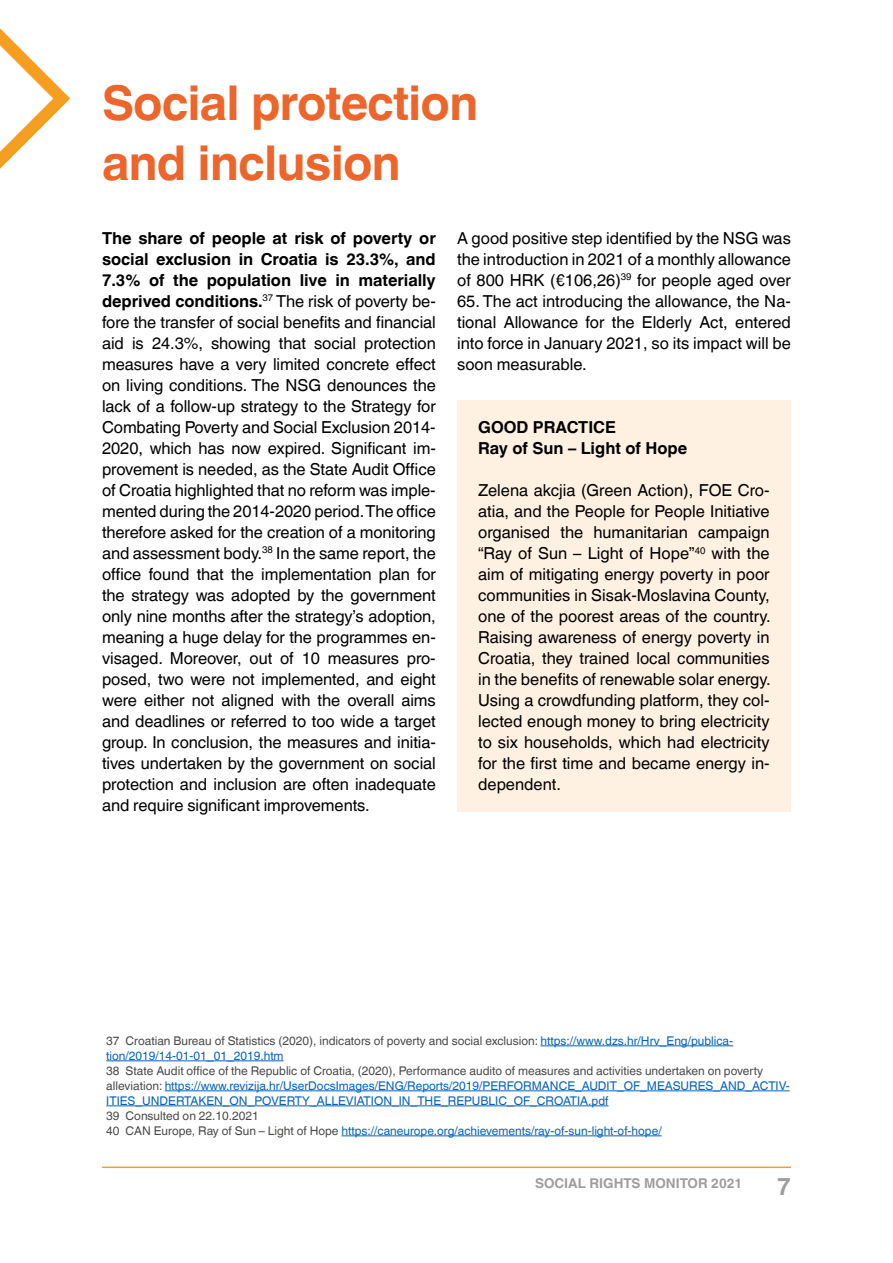
<style>
.page{position:relative;width:893px;height:1263px;background:#fff}
.page>*{position:absolute;margin:0;border:0;box-sizing:border-box;transform-origin:0 0}
.t1{font:700 48px/60px "Helvetica World";letter-spacing:-.02em;color:#ec652b}
.t2{font:700 24px "Helvetica World";color:#9d9d9c}
.t3{font:16.5px/21px "Helvetica World";color:#000;text-align:justify}
.t4{font:700 16.5px/21px "Helvetica World";color:#000}
.t5{font:700 13.5px "Helvetica World";color:#9d9d9c}
.t6{font:12px/15px "Helvetica World";color:#0563c1}
.t7{font:12px/15px "Helvetica World";color:#4a4a49}
.s1{font-weight:700}
.s2{color:#0563c1}
.s3{color:#4a4a49}
</style>
<div class="page">
<svg style="left:0;top:28px;width:71px;height:141px"></svg>
<hr style="left:102px;top:1166px;width:689px;height:2px;background:#f59e1f">
<hr style="left:540px;top:1045px;width:193px;height:1px;background:#0563c1">
<hr style="left:106px;top:1060px;width:178px;height:1px;background:#0563c1">
<hr style="left:165px;top:1090px;width:625px;height:1px;background:#0563c1">
<hr style="left:106px;top:1105px;width:502px;height:1px;background:#0563c1">
<hr style="left:341px;top:1135px;width:321px;height:1px;background:#0563c1">
<div style="left:457px;top:400px;width:334px;height:75px;background:#fff1e1"></div>
<div style="left:457px;top:463px;width:334px;height:348px;background:#fff1e1"></div>
<h1 class="t1" style="left:102px;top:73px;width:378px">Social protection and inclusion</h1>
<p class="t3" style="left:102px;top:228px;width:335px"><span class="s1">The share of people at risk of poverty or social exclusion in Croatia is 23.3%, and 7.3% of the population live in materially deprived conditions.</span><sup>37</sup> The risk of poverty be&shy;fore the transfer of social benefits and financial aid is 24.3%, showing that social protection measures have a very limited concrete effect on living conditions. The NSG denounces the lack of a follow-up strategy to the Strategy for Combating Poverty and Social Exclusion 2014- 2020, which has now expired. Significant im&shy;provement is needed, as the State Audit Office of Croatia highlighted that no reform was imple&shy;mented during the 2014-2020 period. The office therefore asked for the creation of a monitoring and assessment body.<sup>38</sup> In the same report, the office found that the implementation plan for the strategy was adopted by the government only nine months after the strategy’s adoption, meaning a huge delay for the programmes en&shy;visaged. Moreover, out of 10 measures pro&shy;posed, two were not implemented, and eight were either not aligned with the overall aims and deadlines or referred to too wide a target group. In conclusion, the measures and initia&shy;tives undertaken by the government on social protection and inclusion are often inadequate and require significant improvements.</p>
<p class="t3" style="left:457px;top:228px;width:335px">A good positive step identified by the NSG was the introduction in 2021 of a monthly allowance of 800 HRK (€106,26)<sup>39</sup> for people aged over</p>
<p class="t3" style="left:457px;top:291px;width:335px">65. The act introducing the allowance, the Na&shy;tional Allowance for the Elderly Act, entered into force in January 2021, so its impact will be soon measurable.</p>
<p class="t4" style="left:478px;top:417px;width:211px">GOOD PRACTICE<br>Ray of Sun – Light of Hope</p>
<p class="t3" style="left:478px;top:480px;width:294px">Zelena akcjia (Green Action), FOE Cro&shy;atia, and the People for People Initiative organised the humanitarian campaign “Ray of Sun – Light of Hope”<sup>40</sup> with the aim of mitigating energy poverty in poor communities in Sisak-Moslavina County, one of the poorest areas of the country.<br>Raising awareness of energy poverty in Croatia, they trained local communities in the benefits of renewable solar energy.<br>Using a crowdfunding platform, they col&shy;lected enough money to bring electricity to six households, which had electricity for the first time and became energy in&shy;dependent.</p>
<p class="t7" style="left:106px;top:1034px;width:628px">37 Croatian Bureau of Statistics (2020), indicators of poverty and social exclusion: <span class="s2">https://www.dzs.hr/Hrv_Eng/publica&shy;tion/2019/14-01-01_01_2019.htm</span></p>
<p class="t6" style="left:106px;top:1064px;width:685px"><span class="s3">38 State Audit office of the Republic of Croatia, (2020), Performance audito of measures and activities undertaken on poverty alleviation:</span> https://www.revizija.hr/UserDocsImages/ENG/Reports/2019/PERFORMANCE_AUDIT_OF_MEASURES_AND_ACTIV-<br>ITIES_UNDERTAKEN_ON_POVERTY_ALLEVIATION_IN_THE_REPUBLIC_OF_CROATIA.pdf</p>
<p class="t6" style="left:106px;top:1109px;width:557px"><span class="s3">39 Consulted on 22.10.2021<br>40 CAN Europe, Ray of Sun – Light of Hope</span> https://caneurope.org/achievements/ray-of-sun-light-of-hope/</p>
<p class="t5" style="left:535px;top:1175px;width:209px">SOCIAL RIGHTS MONITOR 2021</p>
<h2 class="t2" style="left:777px;top:1173px;width:15px">7</h2>
</div>
